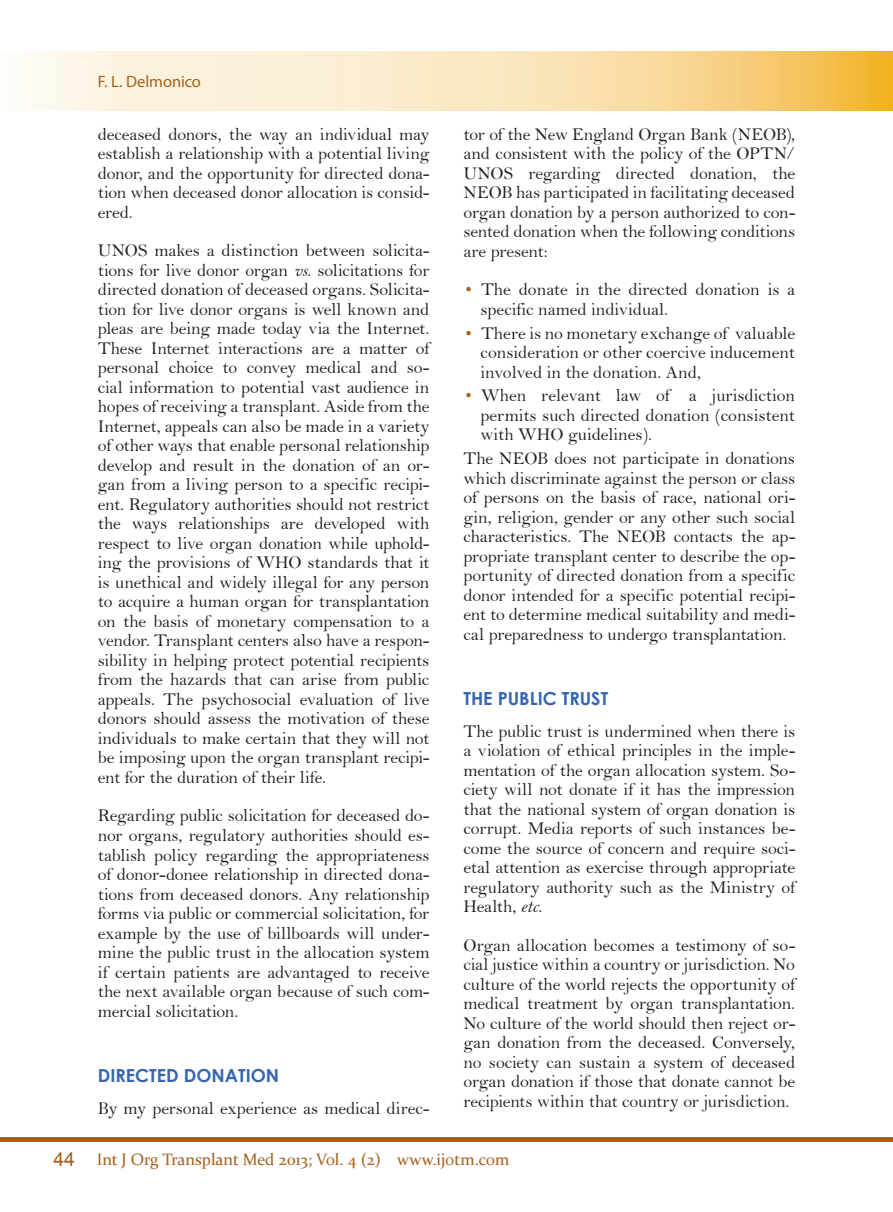
<style>
.page{position:relative;width:893px;height:1212px;background:#fff}
.page>*{position:absolute;margin:0;border:0;box-sizing:border-box;transform-origin:0 0}
.Body{font:18px/19.5px "Bell";color:#231f20;text-align:justify}
.Heading{font:700 18px "Century Gothic";color:#3665b0}
.t1{font:16.5px "Constantia";color:#a6611c}
.Runnig_Author{font:16.5px "Myriad Pro";letter-spacing:-.005em;color:#a6611c}
.s1{font-family:"Bell MT Italic"}
.s2{color:#a6611c}
.s3{font-family:"Arial";font-size:19.5px}
</style>
<div class="page">
<div style="left:0;top:1137px;width:893px;height:5px;background:#a6611c"></div>
<img style="left:30px;top:52px;width:863px;height:59px">
<p class="Runnig_Author" style="left:98px;top:72px;width:105px">F. L. Delmonico</p>
<p class="Body" style="left:98px;top:124px;width:333px">deceased donors, the way an individual may establish a relationship with a potential living donor, and the opportunity for directed dona&shy;tion when deceased donor allocation is consid&shy;ered.</p>
<p class="Body" style="left:98px;top:241px;width:333px">UNOS makes a distinction between solicita&shy;tions for live donor organ <span class="s1">vs</span>. solicitations for directed donation of deceased organs. Solicita&shy;tion for live donor organs is well known and pleas are being made today via the Internet.<br>These Internet interactions are a matter of personal choice to convey medical and so&shy;cial information to potential vast audience in hopes of receiving a transplant. Aside from the Internet, appeals can also be made in a variety of other ways that enable personal relationship develop and result in the donation of an or&shy;gan from a living person to a specific recipi&shy;ent. Regulatory authorities should not restrict the ways relationships are developed with respect to live organ donation while uphold&shy;ing the provisions of WHO standards that it is unethical and widely illegal for any person to acquire a human organ for transplantation on the basis of monetary compensation to a vendor. Transplant centers also have a respon&shy;sibility in helping protect potential recipients from the hazards that can arise from public appeals. The psychosocial evaluation of live donors should assess the motivation of these individuals to make certain that they will not be imposing upon the organ transplant recipi&shy;ent for the duration of their life.</p>
<p class="Body" style="left:98px;top:806px;width:333px">Regarding public solicitation for deceased do&shy;nor organs, regulatory authorities should es&shy;tablish policy regarding the appropriateness of donor-donee relationship in directed dona&shy;tions from deceased donors. Any relationship forms via public or commercial solicitation, for example by the use of billboards will under&shy;mine the public trust in the allocation system if certain patients are advantaged to receive the next available organ because of such com&shy;mercial solicitation.</p>
<p class="Heading" style="left:98px;top:1061px;width:183px">DIRECTED DONATION</p>
<p class="Body" style="left:98px;top:1098px;width:333px">By my personal experience as medical direc-</p>
<p class="Body" style="left:463px;top:124px;width:333px">tor of the New England Organ Bank (NEOB), and consistent with the policy of the OPTN/ UNOS regarding directed donation, the NEOB has participated in facilitating deceased organ donation by a person authorized to con&shy;sented donation when the following conditions are present:</p>
<p class="Body" style="left:480px;top:280px;width:316px;text-indent:-15px"><span class="s2">•</span> The donate in the directed donation is a specific named individual.</p>
<p class="Body" style="left:480px;top:323px;width:316px;text-indent:-15px"><span class="s2">•</span> There is no monetary exchange of valuable consideration or other coercive inducement involved in the donation. And,</p>
<p class="Body" style="left:480px;top:386px;width:316px;text-indent:-15px"><span class="s2">•</span> When relevant law of a jurisdiction permits such directed donation (consistent with WHO guidelines).</p>
<p class="Body" style="left:463px;top:448px;width:333px">The NEOB does not participate in donations which discriminate against the person or class of persons on the basis of race, national ori&shy;gin, religion, gender or any other such social characteristics. The NEOB contacts the ap&shy;propriate transplant center to describe the op&shy;portunity of directed donation from a specific donor intended for a specific potential recipi&shy;ent to determine medical suitability and medi&shy;cal preparedness to undergo transplantation.</p>
<p class="Heading" style="left:463px;top:684px;width:146px">THE PUBLIC TRUST</p>
<p class="Body" style="left:463px;top:721px;width:333px">The public trust is undermined when there is a violation of ethical principles in the imple&shy;mentation of the organ allocation system. So&shy;ciety will not donate if it has the impression that the national system of organ donation is corrupt. Media reports of such instances be&shy;come the source of concern and require soci&shy;etal attention as exercise through appropriate regulatory authority such as the Ministry of Health, <span class="s1">etc</span>.</p>
<p class="Body" style="left:463px;top:935px;width:333px">Organ allocation becomes a testimony of so&shy;cial justice within a country or jurisdiction. No culture of the world rejects the opportunity of medical treatment by organ transplantation.<br>No culture of the world should then reject or&shy;gan donation from the deceased. Conversely, no society can sustain a system of deceased organ donation if those that donate cannot be recipients within that country or jurisdiction.</p>
<p class="t1" style="left:53px;top:1148px;width:457px"><span class="s3">44</span> Int J Org Transplant Med 2013; Vol. 4 (2) www.ijotm.com</p>
</div>
